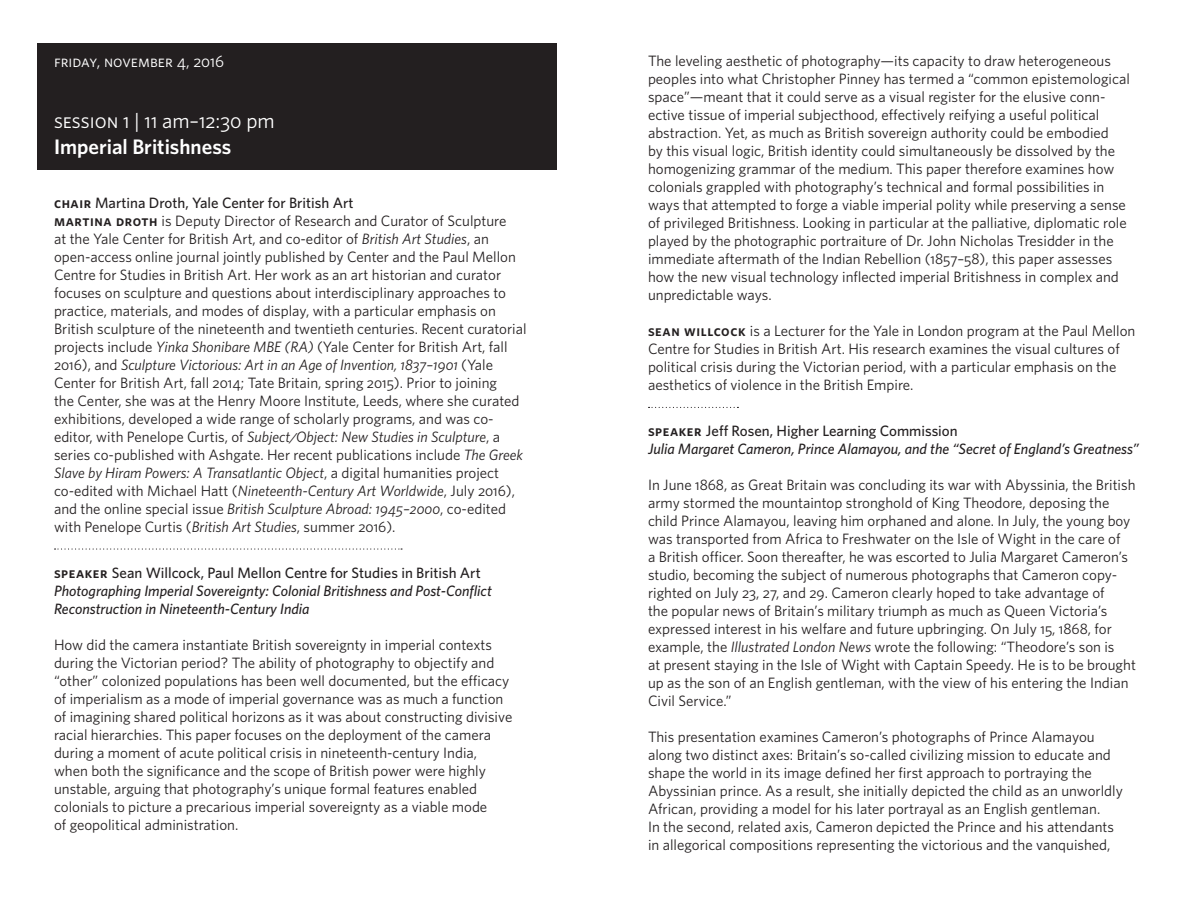
<style>
.page{position:relative;width:1188px;height:918px;background:#fff}
.page>*{position:absolute;margin:0;border:0;box-sizing:border-box;transform-origin:0 0}
.t1{font:21px "Whitney";color:#fff}
.t2{font:600 21px "Whitney";color:#fff}
.t3{font:16.5px "Whitney";color:#fff}
.t4{font:15px/18px "Whitney";color:#231f20}
.t5{font:italic 500 15px/18px "Whitney";color:#231f20}
.t6{font:500 15px "Whitney";color:#231f20}
.s1{font-weight:600}
.s2{font-style:italic}
</style>
<div class="page">
<div style="left:37px;top:43px;width:520px;height:127px;background:#231f20"></div>
<svg style="left:55px;top:548px;width:347px;height:2px"></svg>
<svg style="left:649px;top:407px;width:89px;height:1px"></svg>
<p class="t3" style="left:54px;top:51px;width:172px">friday, november 4, 2016</p>
<h2 class="t1" style="left:54px;top:107px;width:222px">session 1 | 11 am–12:30 pm</h2>
<p class="t2" style="left:54px;top:132px;width:179px">Imperial Britishness</p>
<p class="t6" style="left:54px;top:192px;width:301px"><span class="s1">chair</span> Martina Droth, Yale Center for British Art</p>
<p class="t4" style="left:54px;top:211px;width:474px"><span class="s1">martina droth</span> is Deputy Director of Research and Curator of Sculpture<br>at the Yale Center for British Art, and co-editor of <span class="s2">British Art Studies</span>, an open-access online journal jointly published by Center and the Paul Mellon Centre for Studies in British Art. Her work as an art historian and curator focuses on sculpture and questions about interdisciplinary approaches to practice, materials, and modes of display, with a particular emphasis on British sculpture of the nineteenth and twentieth centuries. Recent curatorial projects include <span class="s2">Yinka Shonibare MBE (RA)</span> (Yale Center for British Art, fall 2016), and <span class="s2">Sculpture Victorious: Art in an Age of Invention, 1837–1901</span> (Yale Center for British Art, fall 2014; Tate Britain, spring 2015). Prior to joining<br>the Center, she was at the Henry Moore Institute, Leeds, where she curated exhibitions, developed a wide range of scholarly programs, and was co&shy;editor, with Penelope Curtis, of <span class="s2">Subject/Object: New Studies in Sculpture</span>, a series co-published with Ashgate. Her recent publications include <span class="s2">The Greek Slave by Hiram Powers: A Transatlantic Object</span>, a digital humanities project co-edited with Michael Hatt (<span class="s2">Nineteenth-Century Art Worldwide</span>, July 2016), and the online special issue <span class="s2">British Sculpture Abroad: 1945–2000</span>, co-edited with Penelope Curtis (<span class="s2">British Art Studies</span>, summer 2016).</p>
<p class="t6" style="left:54px;top:563px;width:428px"><span class="s1">speaker</span> Sean Willcock, Paul Mellon Centre for Studies in British Art</p>
<p class="t5" style="left:54px;top:582px;width:439px">Photographing Imperial Sovereignty: Colonial Britishness and Post-Conflict<br>Reconstruction in Nineteenth-Century India</p>
<p class="t4" style="left:54px;top:636px;width:460px">How did the camera instantiate British sovereignty in imperial contexts during the Victorian period? The ability of photography to objectify and “other” colonized populations has been well documented, but the efficacy of imperialism as a mode of imperial governance was as much a function of imagining shared political horizons as it was about constructing divisive racial hierarchies. This paper focuses on the deployment of the camera during a moment of acute political crisis in nineteenth-century India, when both the significance and the scope of British power were highly unstable, arguing that photography’s unique formal features enabled colonials to picture a precarious imperial sovereignty as a viable mode<br>of geopolitical administration.</p>
<p class="t4" style="left:648px;top:51px;width:483px">The leveling aesthetic of photography—its capacity to draw heterogeneous peoples into what Christopher Pinney has termed a “common epistemological space”—meant that it could serve as a visual register for the elusive conn&shy;ective tissue of imperial subjecthood, effectively reifying a useful political abstraction. Yet, as much as British sovereign authority could be embodied<br>by this visual logic, British identity could simultaneously be dissolved by the homogenizing grammar of the medium. This paper therefore examines how colonials grappled with photography’s technical and formal possibilities in ways that attempted to forge a viable imperial polity while preserving a sense of privileged Britishness. Looking in particular at the palliative, diplomatic role played by the photographic portraiture of Dr. John Nicholas Tresidder in the immediate aftermath of the Indian Rebellion (1857–58), this paper assesses how the new visual technology inflected imperial Britishness in complex and unpredictable ways.</p>
<p class="t4" style="left:648px;top:321px;width:489px"><span class="s1">sean willcock</span> is a Lecturer for the Yale in London program at the Paul Mellon Centre for Studies in British Art. His research examines the visual cultures of political crisis during the Victorian period, with a particular emphasis on the aesthetics of violence in the British Empire.</p>
<p class="t6" style="left:648px;top:421px;width:311px"><span class="s1">speaker</span> Jeff Rosen, Higher Learning Commission</p>
<p class="t5" style="left:648px;top:440px;width:493px">Julia Margaret Cameron, Prince Alamayou, and the “Secret of England’s Greatness”</p>
<p class="t4" style="left:648px;top:476px;width:489px">In June 1868, as Great Britain was concluding its war with Abyssinia, the British army stormed the mountaintop stronghold of King Theodore, deposing the child Prince Alamayou, leaving him orphaned and alone. In July, the young boy was transported from Africa to Freshwater on the Isle of Wight in the care of<br>a British officer. Soon thereafter, he was escorted to Julia Margaret Cameron’s studio, becoming the subject of numerous photographs that Cameron copy&shy;righted on July 23, 27, and 29. Cameron clearly hoped to take advantage of<br>the popular news of Britain’s military triumph as much as Queen Victoria’s expressed interest in his welfare and future upbringing. On July 15, 1868, for example, the <span class="s2">Illustrated London News</span> wrote the following: “Theodore’s son is<br>at present staying in the Isle of Wight with Captain Speedy. He is to be brought up as the son of an English gentleman, with the view of his entering the Indian Civil Service.”</p>
<p class="t4" style="left:648px;top:728px;width:476px">This presentation examines Cameron’s photographs of Prince Alamayou along two distinct axes: Britain’s so-called civilizing mission to educate and shape the world in its image defined her first approach to portraying the Abyssinian prince. As a result, she initially depicted the child as an unworldly African, providing a model for his later portrayal as an English gentleman.<br>In the second, related axis, Cameron depicted the Prince and his attendants in allegorical compositions representing the victorious and the vanquished,</p>
</div>
